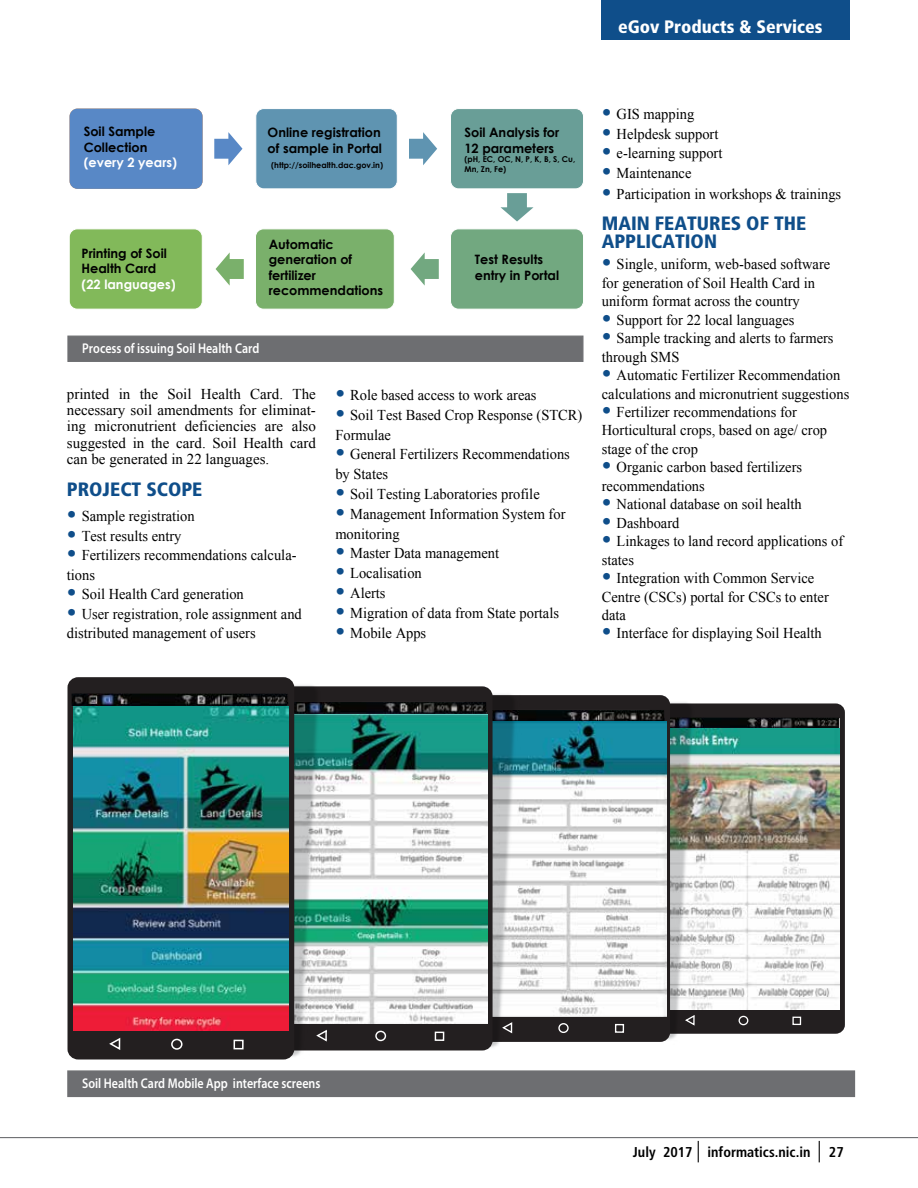
<style>
.page{position:relative;width:918px;height:1188px;background:#fff}
.page>*{position:absolute;margin:0;border:0;box-sizing:border-box;transform-origin:0 0}
.t1{font:900 condensed 19.35px/18px "Frutiger LT Std";color:#0f4e8a}
.t2{font:900 condensed 18px "Frutiger LT Std";color:#fff}
.t3{font:15px/18.5px "Times New Roman";color:#010101}
.t4{font:700 condensed 14.25px "Frutiger LT Std";color:#010101}
.t5{font:600 14.1px "Myriad Pro";color:#fff;scale:.85 1}
.t6{font:700 12.9px/15.5px "Century Gothic";color:#010101}
.t7{font:700 12.9px "Century Gothic";color:#fff}
.t8{font:700 8.1px/9.8px "Century Gothic";color:#010101}
.s1{font-family:"Frutiger LT Std";font-weight:900;font-stretch:condensed;font-size:19.35px;color:#0f4e8a}
.s2{font-family:"Frutiger";font-weight:400;font-size:21.45px}
</style>
<div class="page">
<div style="left:649px;top:703px;width:196px;height:331px;border:5px solid #231f20;border-radius:7px"></div>
<img style="left:731px;top:719px;width:109px;height:289px">
<img style="left:670px;top:719px;width:61px;height:289px">
<img style="left:557px;top:719px;width:107px;height:3px">
<img style="left:557px;top:722px;width:109px;height:286px">
<img style="left:493px;top:719px;width:64px;height:289px">
<img style="left:362px;top:719px;width:126px;height:289px">
<div style="left:67px;top:336px;width:516px;height:26px;background:#6d6e71"></div>
<div style="left:67px;top:1070px;width:788px;height:27px;background:#6d6e71;border:2px solid #6d6e71"></div>
<hr style="left:0;top:1137px;width:918px;height:1px;background:#6e6f72">
<div style="left:602px;top:0;width:248px;height:40px;background:#0f4e8a"></div>
<div style="left:70px;top:109px;width:133px;height:80px;background:#5888c6;border-radius:8px"></div>
<svg style="left:214px;top:132px;width:28px;height:33px"></svg>
<div style="left:256px;top:109px;width:141px;height:80px;background:#5f94b1;border-radius:8px"></div>
<div style="left:255px;top:108px;width:143px;height:81px;border:1px solid #fff;border-radius:8px"></div>
<svg style="left:409px;top:132px;width:28px;height:33px"></svg>
<div style="left:451px;top:109px;width:133px;height:80px;background:#699e97;border-radius:8px"></div>
<div style="left:450px;top:108px;width:134px;height:81px;border:1px solid #fff;border-radius:8px"></div>
<svg style="left:501px;top:193px;width:33px;height:28px"></svg>
<div style="left:451px;top:229px;width:133px;height:80px;background:#72a880;border-radius:8px"></div>
<div style="left:450px;top:228px;width:134px;height:82px;border:1px solid #fff;border-radius:8px"></div>
<svg style="left:411px;top:252px;width:28px;height:34px"></svg>
<div style="left:255px;top:229px;width:139px;height:80px;background:#7ab06b;border-radius:8px"></div>
<div style="left:255px;top:228px;width:140px;height:82px;border:1px solid #fff;border-radius:8px"></div>
<svg style="left:216px;top:252px;width:28px;height:34px"></svg>
<div style="left:69px;top:229px;width:133px;height:80px;background:#82b95a;border-radius:8px"></div>
<div style="left:69px;top:228px;width:134px;height:82px;border:1px solid #fff;border-radius:8px"></div>
<img style="left:67px;top:685px;width:295px;height:411px">
<div style="left:68px;top:677px;width:226px;height:383px;border:6px solid #231f20;border-radius:8px"></div>
<svg style="left:69px;top:680px;width:774px;height:39px"></svg>
<svg style="left:69px;top:1008px;width:775px;height:48px"></svg>
<img style="left:72px;top:694px;width:215px;height:13px">
<img style="left:74px;top:707px;width:214px;height:324px">
<p class="t2" style="left:618px;top:16px;width:206px">eGov Products &amp; Services</p>
<p class="t6" style="left:84px;top:124px;width:73px">Soil Sample<br>Collection</p>
<p class="t7" style="left:84px;top:155px;width:95px">(every 2 years)</p>
<p class="t6" style="left:268px;top:124px;width:116px">Online registration of sample in Portal</p>
<p class="t8" style="left:271px;top:160px;width:113px">(http://soilhealth.dac.gov.in)</p>
<p class="t6" style="left:82px;top:245px;width:87px">Printing of Soil<br>Health Card</p>
<p class="t7" style="left:82px;top:276px;width:96px">(22 languages)</p>
<p class="t6" style="left:269px;top:236px;width:116px">Automatic generation of fertilizer recommendations</p>
<p class="t5" style="left:82px;top:340px;width:210px">Process of issuing Soil Health Card</p>
<p class="t6" style="left:464px;top:124px;width:96px">Soil Analysis for<br>12 parameters</p>
<p class="t8" style="left:464px;top:154px;width:112px">(pH, EC, OC, N, P, K, B, S, Cu,<br>Mn, Zn, Fe)</p>
<p class="t6" style="left:475px;top:251px;width:86px">Test Results entry in Portal</p>
<p class="t3" style="left:67px;top:385px;width:251px;line-height:16.4px;text-align:justify">printed in the Soil Health Card. The necessary soil amendments for eliminat&shy;ing micronutrient deficiencies are also suggested in the card. Soil Health card can be generated in 22 languages.</p>
<p class="t1" style="left:67px;top:480px;width:137px">PROJECT SCOPE</p>
<p class="t3" style="left:67px;top:507px;width:129px"><span class="s1">•</span> Sample registration</p>
<p class="t3" style="left:67px;top:526px;width:116px"><span class="s1">•</span> Test results entry</p>
<p class="t3" style="left:67px;top:545px;width:231px;line-height:19.5px"><span class="s1">•</span> Fertilizers recommendations calcula&shy;tions</p>
<p class="t3" style="left:67px;top:585px;width:179px"><span class="s1">•</span> Soil Health Card generation</p>
<p class="t3" style="left:67px;top:604px;width:236px;line-height:19.5px"><span class="s1">•</span> User registration, role assignment and distributed management of users</p>
<p class="t3" style="left:335px;top:386px;width:203px"><span class="s1">•</span> Role based access to work areas</p>
<p class="t3" style="left:335px;top:405px;width:249px;line-height:19.8px"><span class="s1">•</span> Soil Test Based Crop Response (STCR)<br>Formulae</p>
<p class="t3" style="left:335px;top:444px;width:236px;line-height:19.8px"><span class="s1">•</span> General Fertilizers Recommendations by States</p>
<p class="t3" style="left:335px;top:485px;width:206px"><span class="s1">•</span> Soil Testing Laboratories profile</p>
<p class="t3" style="left:335px;top:504px;width:232px;line-height:19.8px"><span class="s1">•</span> Management Information System for monitoring</p>
<p class="t3" style="left:335px;top:544px;width:165px"><span class="s1">•</span> Master Data management</p>
<p class="t3" style="left:335px;top:564px;width:88px"><span class="s1">•</span> Localisation</p>
<p class="t3" style="left:335px;top:584px;width:52px"><span class="s1">•</span> Alerts</p>
<p class="t3" style="left:335px;top:603px;width:225px"><span class="s1">•</span> Migration of data from State portals</p>
<p class="t3" style="left:335px;top:623px;width:92px"><span class="s1">•</span> Mobile Apps</p>
<p class="t3" style="left:602px;top:105px;width:94px"><span class="s1">•</span> GIS mapping</p>
<p class="t3" style="left:602px;top:124px;width:118px"><span class="s1">•</span> Helpdesk support</p>
<p class="t3" style="left:602px;top:144px;width:122px"><span class="s1">•</span> e-learning support</p>
<p class="t3" style="left:602px;top:163px;width:91px"><span class="s1">•</span> Maintenance</p>
<p class="t3" style="left:602px;top:184px;width:241px"><span class="s1">•</span> Participation in workshops &amp; trainings</p>
<p class="t1" style="left:602px;top:215px;width:206px">MAIN FEATURES OF THE<br>APPLICATION</p>
<p class="t3" style="left:602px;top:255px;width:230px"><span class="s1">•</span> Single, uniform, web-based software for generation of Soil Health Card in uniform format across the country</p>
<p class="t3" style="left:602px;top:310px;width:194px"><span class="s1">•</span> Support for 22 local languages</p>
<p class="t3" style="left:602px;top:329px;width:233px"><span class="s1">•</span> Sample tracking and alerts to farmers through SMS</p>
<p class="t3" style="left:602px;top:366px;width:249px"><span class="s1">•</span> Automatic Fertilizer Recommendation calculations and micronutrient suggestions</p>
<p class="t3" style="left:602px;top:403px;width:227px"><span class="s1">•</span> Fertilizer recommendations for<br>Horticultural crops, based on age/ crop stage of the crop</p>
<p class="t3" style="left:602px;top:458px;width:202px"><span class="s1">•</span> Organic carbon based fertilizers recommendations</p>
<p class="t3" style="left:602px;top:495px;width:201px"><span class="s1">•</span> National database on soil health</p>
<p class="t3" style="left:602px;top:513px;width:79px"><span class="s1">•</span> Dashboard</p>
<p class="t3" style="left:602px;top:532px;width:243px"><span class="s1">•</span> Linkages to land record applications of states</p>
<p class="t3" style="left:602px;top:569px;width:229px"><span class="s1">•</span> Integration with Common Service<br>Centre (CSCs) portal for CSCs to enter data</p>
<p class="t3" style="left:602px;top:624px;width:222px"><span class="s1">•</span> Interface for displaying Soil Health</p>
<p class="t5" style="left:82px;top:1075px;width:282px">Soil Health Card Mobile App interface screens</p>
<p class="t4" style="left:633px;top:1143px;width:212px">July 2017 <span class="s2">|</span> informatics.nic.in <span class="s2">|</span> 27</p>
</div>
